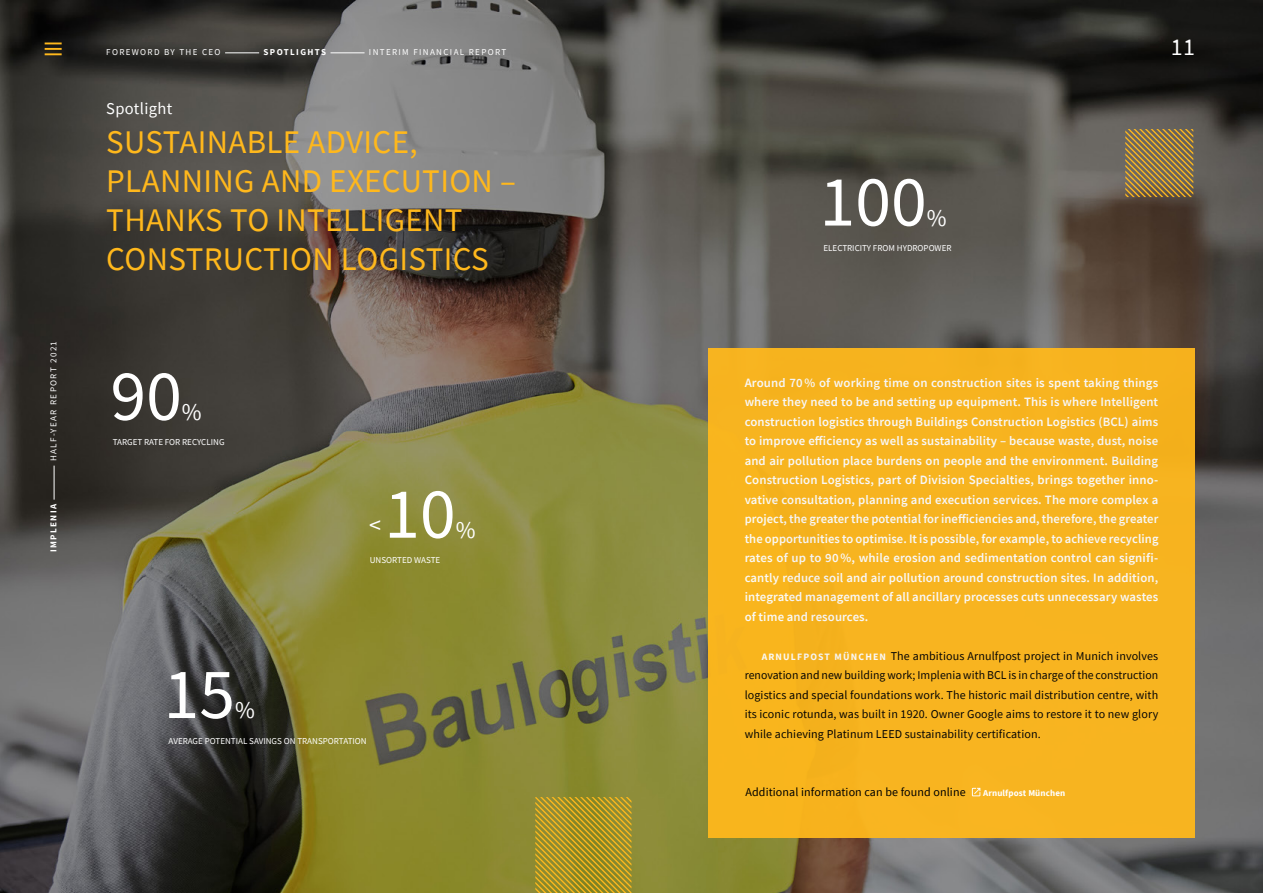
<style>
.page{position:relative;width:1263px;height:893px;background:#fff}
.page>*{position:absolute;margin:0;border:0;box-sizing:border-box;transform-origin:0 0}
.t1{font:72px "Source Sans Pro";color:#fff}
.t2{font:33px/39px "Source Sans Pro";letter-spacing:.01em;color:#ffb81c}
.t3{font:24px "Source Sans Pro";color:#fff}
.t4{font:16.5px "Source Sans Pro";letter-spacing:.02em;color:#fff}
.t5{font:600 12.75px/19.5px "Source Sans Pro";letter-spacing:.01em;color:#fff;text-align:justify}
.t6{font:12px/19.5px "Source Sans Pro";letter-spacing:.01em;color:#000;text-align:justify}
.t7{font:9px "Source Sans Pro";color:#fff}
.t8{font:9px "Source Sans Pro";letter-spacing:.15em;color:#fff}
.t9{font:700 9px "Source Sans Pro";letter-spacing:.15em;color:#fff}
.t10{font:700 9px "Source Sans Pro";letter-spacing:.015em;color:#fff}
.s1{font-weight:700;font-size:9.75px;color:#fff}
</style>
<div class="page">
<img style="left:0;top:0;width:1263px;height:893px">
<svg style="left:535px;top:797px;width:96px;height:96px;background:#ae9727"></svg>
<svg style="left:1125px;top:129px;width:68px;height:68px;background:#987e47"></svg>
<div style="left:708px;top:348px;width:487px;height:490px;background:#f7b420"></div>
<svg style="left:972px;top:788px;width:8px;height:8px"></svg>
<svg style="left:45px;top:43px;width:17px;height:12px"></svg>
<hr style="left:54px;top:466px;width:1px;height:34px;background:#fff">
<hr style="left:225px;top:53px;width:34px;height:1px;background:#fff">
<hr style="left:330px;top:53px;width:35px;height:1px;background:#fff">
<p class="t8" style="left:48px;top:461px;width:122px;rotate:-90deg">HALF-YEAR REPORT 2021</p>
<p class="t9" style="left:47px;top:552px;width:49px;rotate:-90deg">IMPLENIA</p>
<p class="t8" style="left:106px;top:47px;width:116px">FOREWORD BY THE CEO</p>
<p class="t9" style="left:264px;top:46px;width:64px">SPOTLIGHTS</p>
<p class="t8" style="left:369px;top:47px;width:139px">INTERIM FINANCIAL REPORT</p>
<h3 class="t3" style="left:1171px;top:32px;width:26px">11</h3>
<p class="t4" style="left:106px;top:98px;width:67px">Spotlight</p>
<h2 class="t2" style="left:106px;top:122px;width:411px">SUSTAINABLE ADVICE,<br>PLANNING AND EXECUTION –<br>THANKS TO INTELLIGENT<br>CONSTRUCTION LOGISTICS</h2>
<h1 class="t1" style="left:110px;top:350px;width:73px">90</h1>
<h3 class="t3" style="left:182px;top:397px;width:21px">%</h3>
<p class="t7" style="left:113px;top:437px;width:113px">TARGET RATE FOR RECYCLING</p>
<h3 class="t3" style="left:369px;top:510px;width:13px">&lt;</h3>
<h1 class="t1" style="left:384px;top:468px;width:73px">10</h1>
<h3 class="t3" style="left:456px;top:514px;width:21px">%</h3>
<p class="t7" style="left:370px;top:554px;width:72px">UNSORTED WASTE</p>
<h1 class="t1" style="left:163px;top:648px;width:73px">15</h1>
<h3 class="t3" style="left:235px;top:695px;width:21px">%</h3>
<p class="t7" style="left:169px;top:735px;width:200px">AVERAGE POTENTIAL SAVINGS ON TRANSPORTATION</p>
<h1 class="t1" style="left:819px;top:156px;width:109px">100</h1>
<h3 class="t3" style="left:927px;top:202px;width:21px">%</h3>
<p class="t7" style="left:823px;top:242px;width:130px">ELECTRICITY FROM HYDROPOWER</p>
<p class="t5" style="left:745px;top:373px;width:415px">Around 70 % of working time on construction sites is spent taking things where they need to be and setting up equipment. This is where Intelligent construction logistics through Buildings Construction Logistics (BCL) aims to improve efficiency as well as sustainability – because waste, dust, noise and air pollution place burdens on people and the environment. Building Construction Logistics, part of Division Specialties, brings together inno&shy;vative consultation, planning and execution services. The more complex a project, the greater the potential for inefficiencies and, therefore, the greater the opportunities to optimise. It is possible, for example, to achieve recycling rates of up to 90 %, while erosion and sedimentation control can signifi&shy;cantly reduce soil and air pollution around construction sites. In addition, integrated management of all ancillary processes cuts unnecessary wastes of time and resources.</p>
<p class="t6" style="left:745px;top:646px;width:415px;text-indent:17px"><span class="s1">ARNULFPOST MÜNCHEN</span> The ambitious Arnulfpost project in Munich involves renovation and new building work; Implenia with BCL is in charge of the construction logistics and special foundations work. The historic mail distribution centre, with its iconic rotunda, was built in 1920. Owner Google aims to restore it to new glory while achieving Platinum LEED sustainability certification.</p>
<p class="t6" style="left:745px;top:782px;width:222px">Additional information can be found online</p>
<p class="t10" style="left:983px;top:787px;width:84px">Arnulfpost München</p>
</div>
